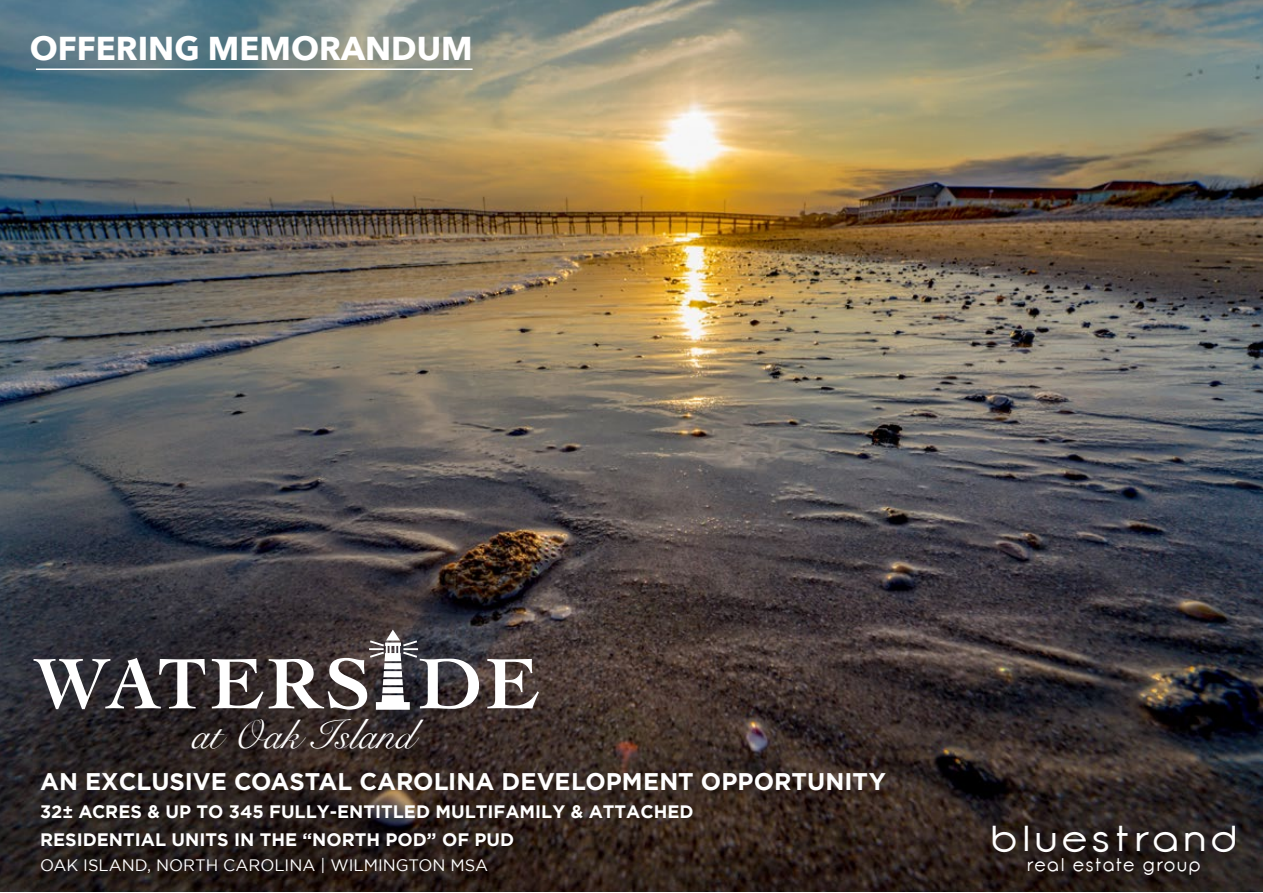
<style>
.page{position:relative;width:1263px;height:893px;background:#fff}
.page>*{position:absolute;margin:0;border:0;box-sizing:border-box;transform-origin:0 0}
.t1{font:700 75px "Cochin";letter-spacing:.05em;color:#fff}
.t2{font:41.25px "Snell Roundhand";color:#fff}
.t3{font:36px "Opificio";letter-spacing:.05em;color:#fff;scale:1.15 1}
.t4{font:700 33px "Avenir Next";color:#fff}
.t5{font:700 24px "Gotham";color:#fff}
.t6{font:18.3px "Opificio";letter-spacing:.025em;color:#fff}
.t7{font:700 18px/28px "Gotham";color:#fff}
.t8{font:16.5px "Gotham";color:#fff}
.s1{font-family:"Montserrat"}
</style>
<div class="page">
<img style="left:0;top:0;width:1263px;height:892px">
<svg style="left:369px;top:630px;width:49px;height:80px"></svg>
<hr style="left:36px;top:68px;width:437px;height:2px;background:#fff">
<h3 class="t4" style="left:30px;top:20px;width:444px">OFFERING MEMORANDUM</h3>
<h1 class="t1" style="left:34px;top:633px;width:507px">WATERS DE</h1>
<h2 class="t2" style="left:192px;top:702px;width:224px">at Oak Island</h2>
<h3 class="t5" style="left:40px;top:768px;width:847px">AN EXCLUSIVE COASTAL CAROLINA DEVELOPMENT OPPORTUNITY</h3>
<p class="t7" style="left:40px;top:797px;width:655px">32<span class="s1">±</span> ACRES &amp; UP TO 345 FULLY-ENTITLED MULTIFAMILY &amp; ATTACHED<br>RESIDENTIAL UNITS IN THE “NORTH POD” OF PUD</p>
<p class="t8" style="left:40px;top:856px;width:449px">OAK ISLAND, NORTH CAROLINA | WILMINGTON MSA</p>
<h3 class="t3" style="left:989px;top:817px;width:218px">bluestrand</h3>
<p class="t6" style="left:1026px;top:854px;width:176px">real estate group</p>
</div>
